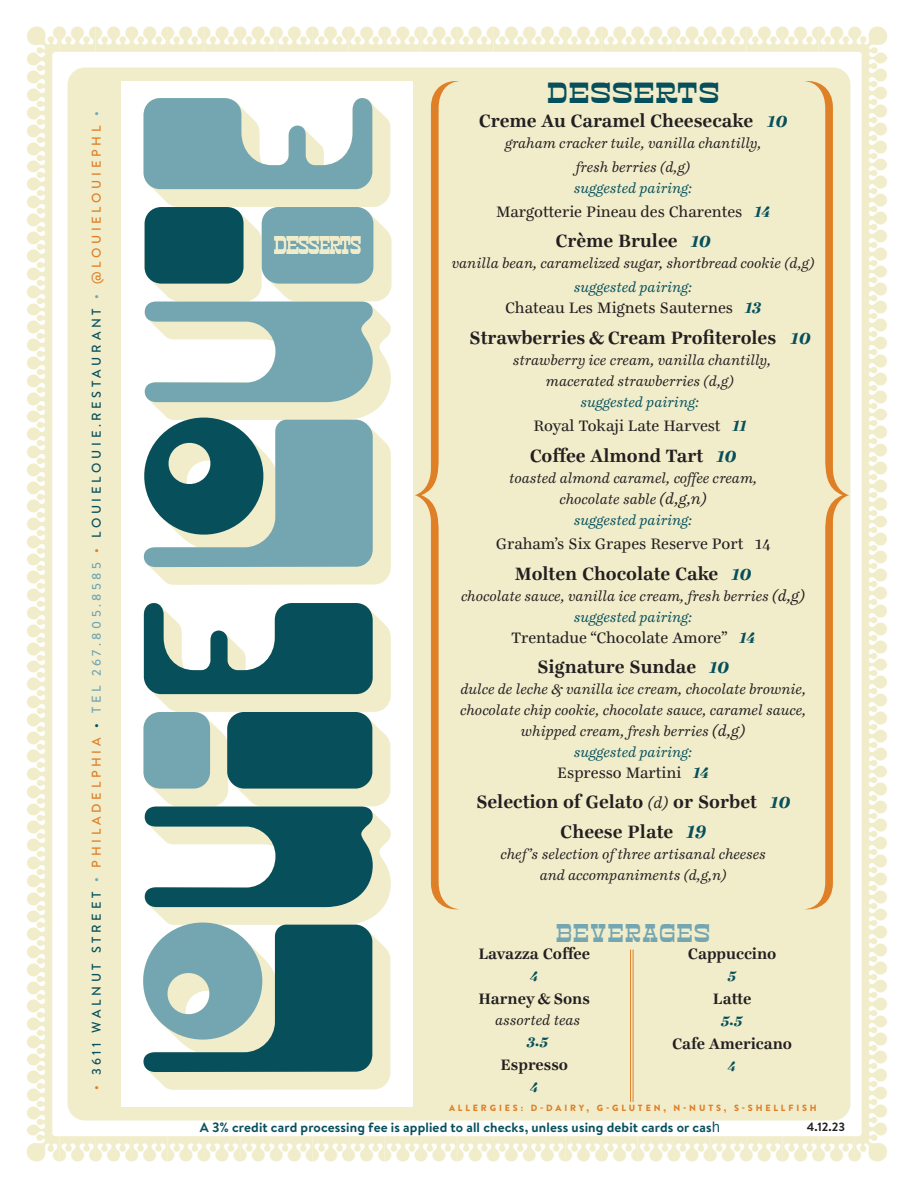
<style>
.page{position:relative;width:918px;height:1188px;background:#fff}
.page>*{position:absolute;margin:0;border:0;box-sizing:border-box;transform-origin:0 0}
.t1{font:36.15px/35.7px "Henriette Frames";color:#f1edcb}
.t2{font:25.5px "Cowhand Lite";color:#07505b}
.t3{font:22.5px "Cowhand Lite";letter-spacing:.1em;color:#74a6b2}
.section_dinner_2{font:22.5px "Cowhand Lite";color:#f1edcb}
.t4{font:700 19.5px/30.8px "Ingeborg";letter-spacing:-.005em;color:#231f20;text-align:center}
.t5{font:16.5px "Ingeborg";color:#231f20}
.t6{font:700 16.5px "Ingeborg";color:#231f20}
.t7{font:italic 15px/21px "Ingeborg";color:#231f20;text-align:center}
.t8{font:italic 15px "Ingeborg";color:#07505b}
.t9{font:italic 800 15px "Ingeborg";color:#07505b}
.t10{font:700 13.5px "Brandon Text";letter-spacing:.01em;color:#07505b}
.t11{font:500 12.75px "Brandon Grotesque";letter-spacing:.29em;color:#07505b}
.t12{font:700 12px "Brandon Text";color:#231f20}
.t13{font:900 9px "Brandon Text";letter-spacing:.32em;color:#df7f26}
.s1{font-weight:800;font-style:italic;color:#07505b}
.s2{font-size:16.5px}
.s3{color:#07505b}
.s4{font-weight:400;font-style:italic;font-size:16.5px}
.s5{color:#df7f26}
.s6{color:#74a6b2}
.s7{font-family:"Franklin Gothic";font-weight:400;font-size:15.75px}
</style>
<div class="page">
<div style="left:68px;top:68px;width:783px;height:1052px;background:#f1edcb;border-radius:17px"></div>
<div style="left:122px;top:81px;width:291px;height:1026px;background:#fff"></div>
<svg style="left:143px;top:98px;width:249px;height:487px"></svg>
<div style="left:262px;top:207px;width:111px;height:77px;background:#74a6b2;border-radius:17px"></div>
<svg style="left:143px;top:603px;width:248px;height:487px"></svg>
<div style="left:144px;top:712px;width:66px;height:77px;background:#74a6b2;border-radius:17px"></div>
<hr style="left:633px;top:950px;width:1px;height:152px;background:#df7f26">
<hr style="left:630px;top:950px;width:1px;height:152px;background:#df7f26">
<svg style="left:804px;top:81px;width:45px;height:829px"></svg>
<svg style="left:415px;top:81px;width:44px;height:829px"></svg>
<h1 class="t1" style="left:23px;top:24px;width:869px">abbbbbbbbbbbbbbbbbbbbbbc d<br>d<br>d<br>d<br>d<br>d<br>d<br>d<br>d<br>d<br>d<br>d<br>d<br>d<br>d<br>d<br>d<br>d<br>d<br>d<br>d<br>d<br>d<br>d<br>d<br>d<br>d<br>d<br>d<br>d</h1>
<h1 class="t1" style="left:891px;top:1164px;width:869px;rotate:-180deg">abbbbbbbbbbbbbbbbbbbbbbc d<br>d<br>d<br>d<br>d<br>d<br>d<br>d<br>d<br>d<br>d<br>d<br>d<br>d<br>d<br>d<br>d<br>d<br>d<br>d<br>d<br>d<br>d<br>d<br>d<br>d<br>d<br>d<br>d<br>d</h1>
<h2 class="t2" style="left:548px;top:81px;width:172px">DESSERTS</h2>
<h3 class="t4" style="left:479px;top:105px;width:310px">Creme Au Caramel Cheesecake <span class="s1">10</span></h3>
<p class="t7" style="left:505px;top:131px;width:258px;line-height:24px">graham cracker tuile, vanilla chantilly, fresh berries (d,g)</p>
<p class="t8" style="left:574px;top:179px;width:121px">suggested pairing:</p>
<p class="t5" style="left:496px;top:201px;width:276px">Margotterie Pineau des Charentes <span class="s1">14</span></p>
<h3 class="t4" style="left:556px;top:226px;width:157px">Crème Brulee <span class="s1">10</span></h3>
<p class="t7" style="left:452px;top:254px;width:364px">vanilla bean, caramelized sugar, shortbread cookie (d,g)</p>
<p class="t8" style="left:574px;top:279px;width:121px">suggested pairing:</p>
<p class="t5" style="left:505px;top:298px;width:257px">Chateau Les Mignets Sauternes <span class="s1">13</span></p>
<h3 class="t4" style="left:469px;top:323px;width:343px">Strawberries &amp; Cream Profiteroles <span class="s1">10</span></h3>
<p class="t7" style="left:513px;top:350px;width:260px">strawberry ice cream, vanilla chantilly, macerated strawberries (d,g)</p>
<p class="t8" style="left:580px;top:394px;width:121px">suggested pairing:</p>
<p class="t5" style="left:533px;top:416px;width:215px">Royal Tokaji Late Harvest <span class="s1">11</span></p>
<h3 class="t4" style="left:530px;top:440px;width:208px">Coffee Almond Tart <span class="s1">10</span></h3>
<p class="t7" style="left:509px;top:468px;width:250px">toasted almond caramel, coffee cream, chocolate sable <span class="s2">(d,g,n)<br></span><span class="s3">suggested pairing:</span></p>
<p class="t5" style="left:496px;top:534px;width:276px">Graham’s Six Grapes Reserve Port 14</p>
<h3 class="t4" style="left:515px;top:558px;width:238px">Molten Chocolate Cake <span class="s1">10</span></h3>
<p class="t7" style="left:461px;top:586px;width:346px">chocolate sauce, vanilla ice cream, fresh berries <span class="s2">(d,g) </span><span class="s3">suggested pairing:</span></p>
<p class="t5" style="left:511px;top:627px;width:245px">Trentadue “Chocolate Amore” <span class="s1">14</span></p>
<h3 class="t4" style="left:537px;top:652px;width:194px">Signature Sundae <span class="s1">10</span></h3>
<p class="t7" style="left:460px;top:680px;width:347px">dulce de leche &amp; vanilla ice cream, chocolate brownie, chocolate chip cookie, chocolate sauce, caramel sauce, whipped cream, fresh berries <span class="s2">(d,g)<br></span><span class="s3">suggested pairing:</span></p>
<p class="t5" style="left:557px;top:763px;width:153px">Espresso Martini <span class="s1">14</span></p>
<h3 class="t4" style="left:476px;top:786px;width:316px">Selection of Gelato <span class="s4">(d)</span> or Sorbet <span class="s1">10<br></span>Cheese Plate <span class="s1">19</span></h3>
<p class="t7" style="left:501px;top:845px;width:267px">chef ’s selection of three artisanal cheeses and accompaniments (d,g,n)</p>
<p class="t11" style="left:88px;top:1090px;width:980px;rotate:-90deg"><span class="s5">•</span> 3611 WALNUT STREET <span class="s6">•</span> <span class="s5">PHILADELPHIA</span> • <span class="s6">TEL 267.805.8585</span> <span class="s5">•</span> LOUIELOUIE.RESTAURANT <span class="s6">•</span> <span class="s5">@LOUIELOUIEPHL</span> <span class="s6">•</span></p>
<p class="section_dinner_2" style="left:274px;top:235px;width:88px">DESSERTS</p>
<h3 class="t3" style="left:556px;top:922px;width:155px">BEVERAGES</h3>
<p class="t6" style="left:478px;top:944px;width:113px">Lavazza Coffee</p>
<p class="t9" style="left:530px;top:966px;width:9px">4</p>
<p class="t6" style="left:479px;top:989px;width:113px">Harney &amp; Sons</p>
<p class="t7" style="left:495px;top:1010px;width:87px">assorted teas</p>
<p class="t9" style="left:527px;top:1032px;width:23px">3.5</p>
<p class="t6" style="left:500px;top:1055px;width:69px">Espresso</p>
<p class="t9" style="left:530px;top:1077px;width:9px">4</p>
<p class="t6" style="left:688px;top:944px;width:90px">Cappuccino</p>
<p class="t9" style="left:728px;top:966px;width:10px">5</p>
<p class="t6" style="left:713px;top:989px;width:40px">Latte</p>
<p class="t9" style="left:722px;top:1011px;width:23px">5.5</p>
<p class="t6" style="left:672px;top:1034px;width:122px">Cafe Americano</p>
<p class="t9" style="left:728px;top:1056px;width:9px">4</p>
<p class="t13" style="left:449px;top:1102px;width:369px">ALLERGIES: D-DAIRY, G-GLUTEN, N-NUTS, S-SHELLFISH</p>
<p class="t10" style="left:200px;top:1118px;width:522px">A 3% credit card processing fee is applied to all checks, unless using debit cards or cas<span class="s7">h</span></p>
<p class="t12" style="left:807px;top:1119px;width:40px">4.12.23</p>
</div>
